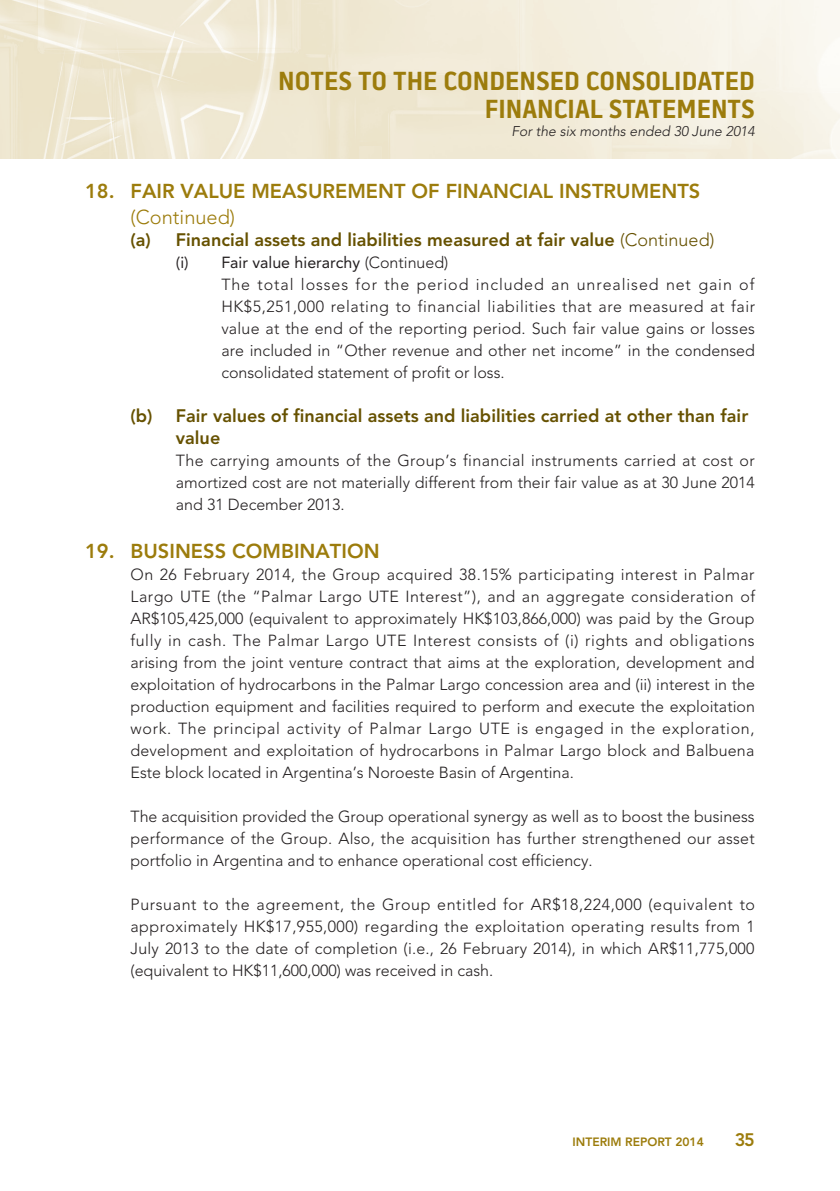
<style>
.page{position:relative;width:840px;height:1191px;background:#fff}
.page>*{position:absolute;margin:0;border:0;box-sizing:border-box;transform-origin:0 0}
.t1{font:700 26px/28px "Battersea";color:#9c7c0c;text-align:right}
.t2{font:800 20px "Avenir LT Std";color:#9c7c0c}
.t3{font:300 20px "Avenir LT Std";color:#9c7c0c}
.t4{font:800 18px/22px "Avenir LT Std";color:#665100}
.t5{font:800 18px "Avenir LT Std";color:#9c7c0c}
.t6{font:300 16px/22px "Avenir LT Std";letter-spacing:.005em;color:#231f20;text-align:justify}
.t7{font:italic 300 14px "Avenir LT Std";color:#231f20}
.t8{font:800 12px "Avenir LT Std";color:#9c7c0c}
.s1{font-weight:300}
.s2{font-weight:400}
</style>
<div class="page">
<img style="left:0;top:0;width:839px;height:159px">
<h1 class="t1" style="left:278px;top:67px;width:478px">NOTES TO THE CONDENSED CONSOLIDATED<br>FINANCIAL STATEMENTS</h1>
<p class="t7" style="left:511px;top:123px;width:245px">For the six months ended 30 June 2014</p>
<p class="t2" style="left:85px;top:179px;width:616px">18. FAIR VALUE MEASUREMENT OF FINANCIAL INSTRUMENTS</p>
<p class="t3" style="left:130px;top:205px;width:106px">(Continued)</p>
<p class="t4" style="left:130px;top:229px;width:585px">(a) Financial assets and liabilities measured at fair value <span class="s1">(Continued)</span></p>
<p class="t6" style="left:221px;top:252px;width:535px;text-align:left;text-indent:-45px"><span class="s2">(i) Fair value hierarchy</span> (Continued)<br>The total losses for the period included an unrealised net gain of HK$5,251,000 relating to financial liabilities that are measured at fair value at the end of the reporting period. Such fair value gains or losses are included in “Other revenue and other net income” in the condensed consolidated statement of profit or loss.</p>
<p class="t4" style="left:176px;top:405px;width:573px;text-indent:-45px">(b) Fair values of financial assets and liabilities carried at other than fair value</p>
<p class="t6" style="left:176px;top:450px;width:580px">The carrying amounts of the Group’s financial instruments carried at cost or amortized cost are not materially different from their fair value as at 30 June 2014 and 31 December 2013.</p>
<p class="t2" style="left:85px;top:539px;width:296px">19. BUSINESS COMBINATION</p>
<p class="t6" style="left:130px;top:564px;width:625px">On 26 February 2014, the Group acquired 38.15% participating interest in Palmar Largo UTE (the “Palmar Largo UTE Interest”), and an aggregate consideration of AR$105,425,000 (equivalent to approximately HK$103,866,000) was paid by the Group fully in cash. The Palmar Largo UTE Interest consists of (i) rights and obligations arising from the joint venture contract that aims at the exploration, development and exploitation of hydrocarbons in the Palmar Largo concession area and (ii) interest in the production equipment and facilities required to perform and execute the exploitation work. The principal activity of Palmar Largo UTE is engaged in the exploration, development and exploitation of hydrocarbons in Palmar Largo block and Balbuena Este block located in Argentina’s Noroeste Basin of Argentina.</p>
<p class="t6" style="left:130px;top:806px;width:625px">The acquisition provided the Group operational synergy as well as to boost the business performance of the Group. Also, the acquisition has further strengthened our asset portfolio in Argentina and to enhance operational cost efficiency.</p>
<p class="t6" style="left:130px;top:894px;width:625px">Pursuant to the agreement, the Group entitled for AR$18,224,000 (equivalent to approximately HK$17,955,000) regarding the exploitation operating results from 1<br>July 2013 to the date of completion (i.e., 26 February 2014), in which AR$11,775,000 (equivalent to HK$11,600,000) was received in cash.</p>
<p class="t8" style="left:572px;top:1134px;width:133px">INTERIM REPORT 2014</p>
<p class="t5" style="left:734px;top:1128px;width:22px">35</p>
</div>
